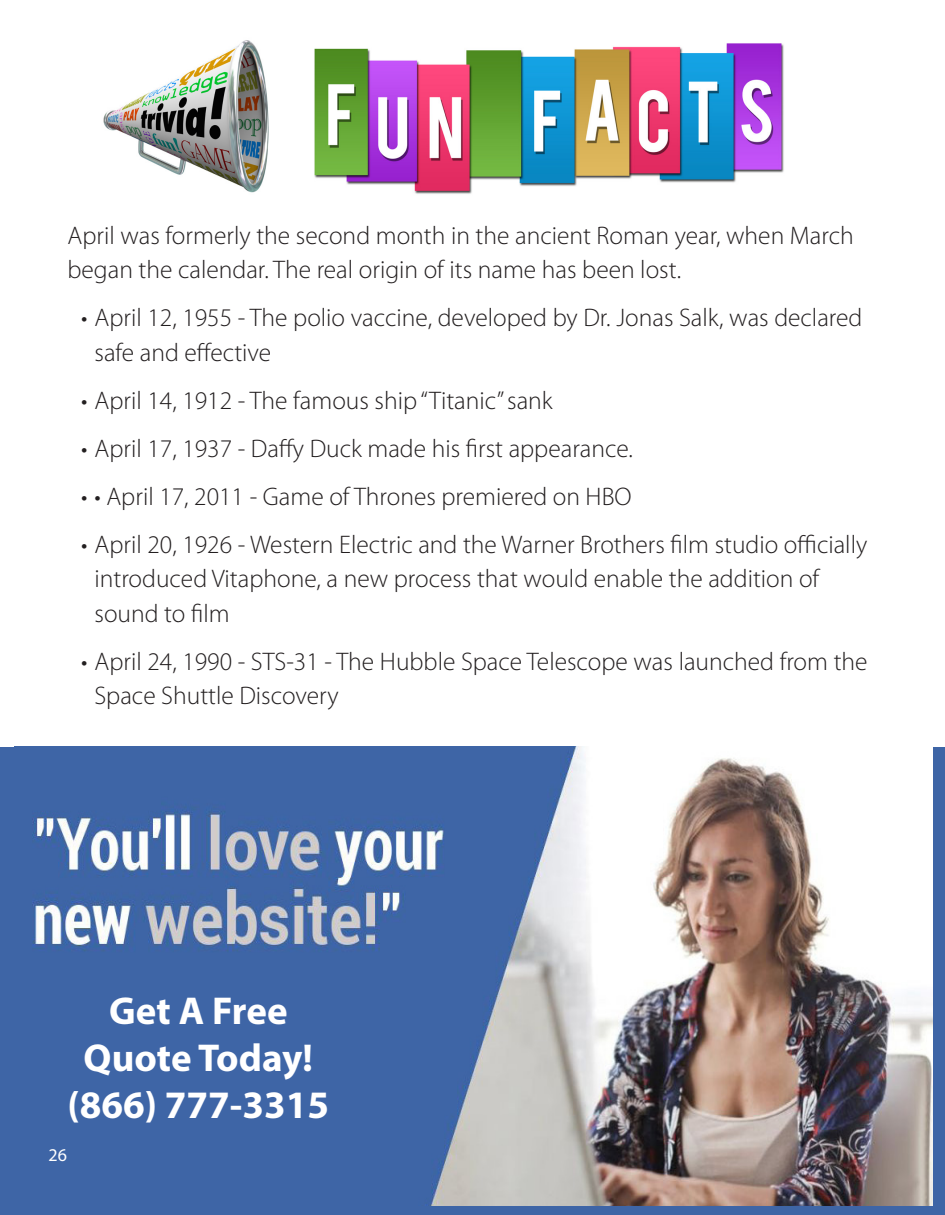
<style>
.page{position:relative;width:945px;height:1215px;background:#fff}
.page>*{position:absolute;margin:0;border:0;box-sizing:border-box;transform-origin:0 0}
.t1{font:700 39px/46.8px "Myriad Pro";color:#fff;text-align:center}
.t2{font:300 25.5px/34.5px "Myriad Pro";color:#231f20}
.t3{font:18px "Myriad Pro";color:#fff}
</style>
<div class="page">
<div style="left:0;top:747px;width:945px;height:468px;background:#3e65a6"></div>
<img style="left:15px;top:746px;width:918px;height:460px">
<img style="left:103px;top:40px;width:166px;height:153px">
<img style="left:314px;top:43px;width:470px;height:151px">
<p class="t2" style="left:68px;top:218px;width:788px">April was formerly the second month in the ancient Roman year, when March began the calendar. The real origin of its name has been lost.</p>
<p class="t2" style="left:94px;top:301px;width:769px;text-indent:-14px">• April 12, 1955 - The polio vaccine, developed by Dr. Jonas Salk, was declared safe and effective</p>
<p class="t2" style="left:81px;top:383px;width:473px">• April 14, 1912 - The famous ship “Titanic” sank</p>
<p class="t2" style="left:81px;top:431px;width:554px">• April 17, 1937 - Daffy Duck made his first appearance.</p>
<p class="t2" style="left:81px;top:479px;width:552px">• • April 17, 2011 - Game of Thrones premiered on HBO</p>
<p class="t2" style="left:94px;top:527px;width:774px;text-indent:-14px">• April 20, 1926 - Western Electric and the Warner Brothers film studio officially introduced Vitaphone, a new process that would enable the addition of sound to film</p>
<p class="t2" style="left:94px;top:644px;width:775px;text-indent:-14px">• April 24, 1990 - STS-31 - The Hubble Space Telescope was launched from the<br>Space Shuttle Discovery</p>
<p class="t1" style="left:84px;top:987px;width:231px">Get A Free<br>Quote Today!</p>
<p class="t1" style="left:68px;top:1080px;width:263px">(866) 777-3315</p>
<p class="t3" style="left:48px;top:1144px;width:20px">26</p>
</div>
